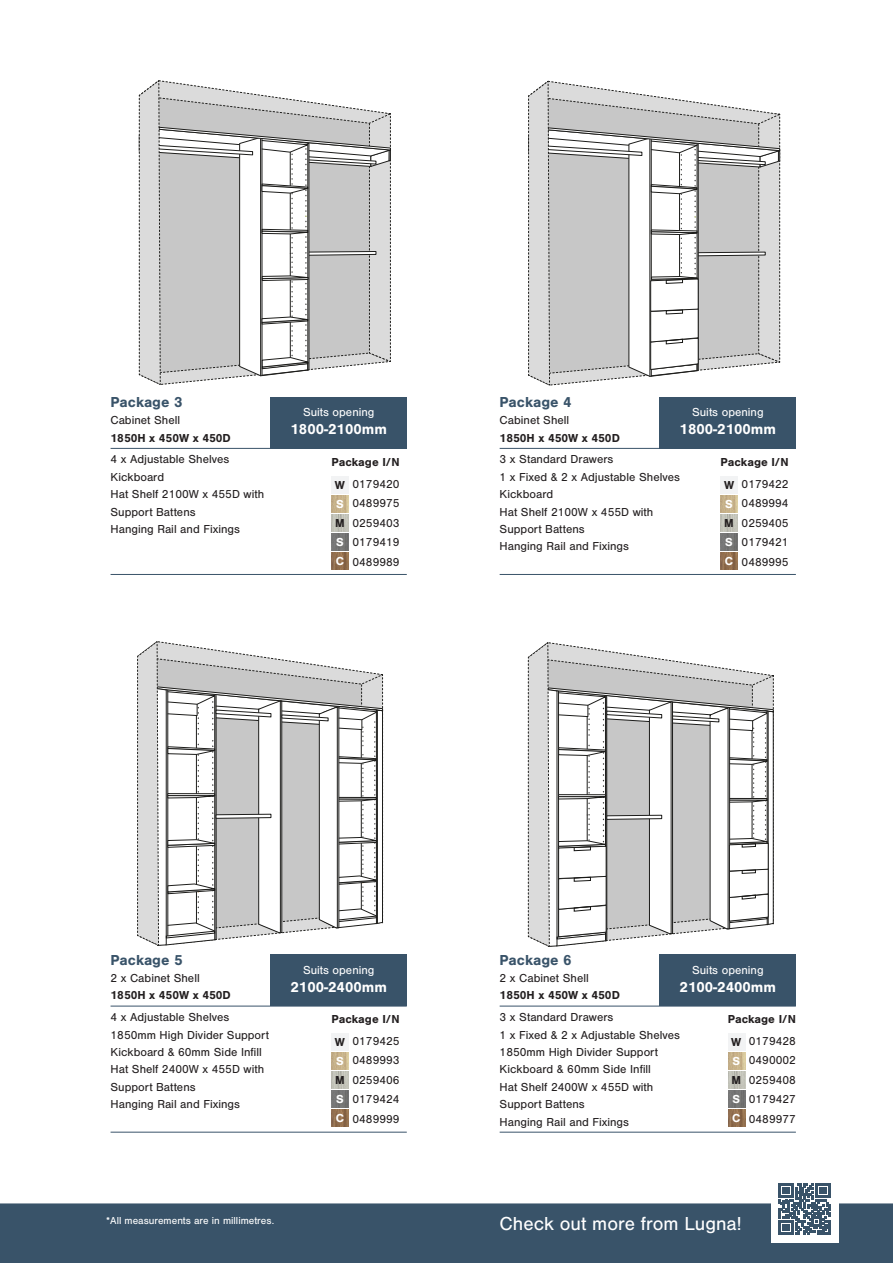
<style>
.page{position:relative;width:893px;height:1263px;background:#fff}
.page>*{position:absolute;margin:0;border:0;box-sizing:border-box;transform-origin:0 0}
.small_para_head{font:19.5px "Nimbus San";color:#fff}
.small_para_head-2{font:700 15px "Nimbus San";color:#fff}
.small_para_head-3{font:700 15px "Nimbus San";letter-spacing:-.005em;color:#395369}
.t1{font:12.3px "Myriad Pro";color:#000}
.productsizeandfeatures{font:12px/17.4px "Nimbus San";color:#231f20}
.finelines{font:12px/19.5px "Nimbus San";color:#231f20}
.productsizeandfeatures-2{font:700 12px/17.4px "Nimbus San";color:#231f20}
.small_para_head-4{font:12px "Nimbus San";color:#fff}
.finelines-2{font:700 12px "Nimbus San";letter-spacing:-.005em;color:#231f20}
.B_S_M{font:700 12px "Nimbus San";color:#fff}
.B_S_M-2{font:700 12px "Nimbus San";color:#231f20}
.productsizeandfeatures-3{font:10.5px "Nimbus San";color:#fff}
.s1{font-weight:400}
</style>
<div class="page">
<svg style="left:138px;top:80px;width:253px;height:305px"></svg>
<svg style="left:528px;top:80px;width:253px;height:306px"></svg>
<div style="left:721px;top:476px;width:17px;height:17px;background:#f2f3f4"></div>
<img style="left:721px;top:495px;width:17px;height:17px">
<img style="left:721px;top:533px;width:17px;height:17px">
<img style="left:721px;top:552px;width:17px;height:17px">
<img style="left:721px;top:514px;width:17px;height:17px">
<div style="left:332px;top:476px;width:17px;height:17px;background:#f2f3f4"></div>
<img style="left:332px;top:495px;width:17px;height:17px">
<img style="left:332px;top:533px;width:17px;height:17px">
<img style="left:332px;top:552px;width:17px;height:17px">
<img style="left:332px;top:514px;width:17px;height:17px">
<hr style="left:111px;top:448px;width:296px;height:1px;background:#395369">
<hr style="left:111px;top:574px;width:296px;height:1px;background:#395369">
<div style="left:271px;top:397px;width:136px;height:51px;background:#395369"></div>
<hr style="left:500px;top:448px;width:296px;height:1px;background:#395369">
<hr style="left:500px;top:574px;width:296px;height:1px;background:#395369">
<div style="left:660px;top:397px;width:136px;height:51px;background:#395369"></div>
<div style="left:332px;top:1033px;width:17px;height:17px;background:#f2f3f4"></div>
<img style="left:332px;top:1052px;width:17px;height:17px">
<img style="left:332px;top:1090px;width:17px;height:17px">
<img style="left:332px;top:1109px;width:17px;height:17px">
<img style="left:332px;top:1071px;width:17px;height:17px">
<hr style="left:111px;top:1006px;width:296px;height:1px;background:#395369">
<hr style="left:111px;top:1132px;width:296px;height:1px;background:#395369">
<svg style="left:137px;top:641px;width:247px;height:305px"></svg>
<div style="left:271px;top:955px;width:136px;height:51px;background:#395369"></div>
<hr style="left:500px;top:1006px;width:296px;height:1px;background:#395369">
<hr style="left:500px;top:1132px;width:296px;height:1px;background:#395369">
<svg style="left:527px;top:642px;width:247px;height:305px"></svg>
<div style="left:728px;top:1033px;width:17px;height:17px;background:#f2f3f4"></div>
<img style="left:728px;top:1052px;width:17px;height:17px">
<img style="left:728px;top:1090px;width:17px;height:17px">
<img style="left:728px;top:1109px;width:17px;height:17px">
<img style="left:728px;top:1071px;width:17px;height:17px">
<div style="left:660px;top:955px;width:136px;height:51px;background:#395369"></div>
<div style="left:0;top:1203px;width:893px;height:60px;background:#395369"></div>
<hr style="left:106px;top:1230px;width:700px;height:1px;background:#395369">
<div style="left:771px;top:1175px;width:67px;height:68px;background:#fff"></div>
<svg style="left:779px;top:1183px;width:51px;height:52px"></svg>
<p class="small_para_head-3" style="left:111px;top:394px;width:73px">Package 3</p>
<p class="productsizeandfeatures-2" style="left:111px;top:412px;width:122px"><span class="s1">Cabinet Shell<br></span>1850H x 450W x 450D</p>
<p class="productsizeandfeatures" style="left:111px;top:451px;width:155px">4 x Adjustable Shelves<br>Kickboard<br>Hat Shelf 2100W x 455D with<br>Support Battens<br>Hanging Rail and Fixings</p>
<p class="small_para_head-3" style="left:500px;top:394px;width:73px">Package 4</p>
<p class="productsizeandfeatures-2" style="left:500px;top:412px;width:122px"><span class="s1">Cabinet Shell<br></span>1850H x 450W x 450D</p>
<p class="productsizeandfeatures" style="left:500px;top:451px;width:182px">3 x Standard Drawers<br>1 x Fixed &amp; 2 x Adjustable Shelves<br>Kickboard<br>Hat Shelf 2100W x 455D with<br>Support Battens<br>Hanging Rail and Fixings</p>
<p class="small_para_head-4" style="left:303px;top:406px;width:73px">Suits opening</p>
<p class="small_para_head-2" style="left:291px;top:421px;width:98px">1800-2100mm</p>
<p class="small_para_head-4" style="left:692px;top:406px;width:73px">Suits opening</p>
<p class="small_para_head-2" style="left:680px;top:421px;width:98px">1800-2100mm</p>
<p class="t1" style="left:205px;top:451px;width:54px">package 3</p>
<p class="finelines-2" style="left:721px;top:455px;width:70px">Package I/N</p>
<p class="finelines" style="left:742px;top:474px;width:49px">0179422</p>
<p class="finelines" style="left:742px;top:494px;width:49px">0489994</p>
<p class="finelines" style="left:742px;top:513px;width:49px">0259405</p>
<p class="finelines" style="left:742px;top:533px;width:49px">0179421</p>
<p class="finelines" style="left:742px;top:552px;width:49px">0489995</p>
<p class="finelines-2" style="left:332px;top:455px;width:70px">Package I/N</p>
<p class="finelines" style="left:353px;top:474px;width:49px">0179420</p>
<p class="finelines" style="left:353px;top:494px;width:49px">0489975</p>
<p class="finelines" style="left:353px;top:513px;width:49px">0259403</p>
<p class="finelines" style="left:353px;top:533px;width:49px">0179419</p>
<p class="finelines" style="left:353px;top:552px;width:49px">0489989</p>
<p class="B_S_M-2" style="left:335px;top:478px;width:12px">W</p>
<p class="B_S_M" style="left:336px;top:497px;width:9px">S</p>
<p class="B_S_M-2" style="left:335px;top:516px;width:11px">M</p>
<p class="B_S_M" style="left:336px;top:535px;width:9px">S</p>
<p class="B_S_M" style="left:336px;top:554px;width:10px">C</p>
<p class="B_S_M-2" style="left:724px;top:478px;width:12px">W</p>
<p class="B_S_M" style="left:725px;top:497px;width:9px">S</p>
<p class="B_S_M-2" style="left:724px;top:516px;width:11px">M</p>
<p class="B_S_M" style="left:725px;top:535px;width:9px">S</p>
<p class="B_S_M" style="left:725px;top:554px;width:10px">C</p>
<p class="small_para_head-3" style="left:500px;top:951px;width:73px">Package 6</p>
<p class="productsizeandfeatures-2" style="left:500px;top:969px;width:122px"><span class="s1">2 x Cabinet Shell<br></span>1850H x 450W x 450D</p>
<p class="productsizeandfeatures" style="left:500px;top:1009px;width:182px">3 x Standard Drawers<br>1 x Fixed &amp; 2 x Adjustable Shelves<br>1850mm High Divider Support<br>Kickboard &amp; 60mm Side Infill<br>Hat Shelf 2400W x 455D with<br>Support Battens<br>Hanging Rail and Fixings</p>
<p class="small_para_head-3" style="left:111px;top:951px;width:73px">Package 5</p>
<p class="productsizeandfeatures-2" style="left:111px;top:969px;width:122px"><span class="s1">2 x Cabinet Shell<br></span>1850H x 450W x 450D</p>
<p class="productsizeandfeatures" style="left:111px;top:1009px;width:160px">4 x Adjustable Shelves<br>1850mm High Divider Support<br>Kickboard &amp; 60mm Side Infill<br>Hat Shelf 2400W x 455D with<br>Support Battens<br>Hanging Rail and Fixings</p>
<p class="small_para_head-4" style="left:303px;top:963px;width:73px">Suits opening</p>
<p class="small_para_head-2" style="left:291px;top:978px;width:98px">2100-2400mm</p>
<p class="small_para_head-4" style="left:692px;top:963px;width:73px">Suits opening</p>
<p class="small_para_head-2" style="left:680px;top:978px;width:98px">2100-2400mm</p>
<p class="finelines-2" style="left:332px;top:1012px;width:70px">Package I/N</p>
<p class="finelines" style="left:353px;top:1031px;width:49px">0179425</p>
<p class="finelines" style="left:353px;top:1051px;width:49px">0489993</p>
<p class="finelines" style="left:353px;top:1070px;width:49px">0259406</p>
<p class="finelines" style="left:353px;top:1090px;width:49px">0179424</p>
<p class="finelines" style="left:353px;top:1109px;width:49px">0489999</p>
<p class="finelines-2" style="left:728px;top:1012px;width:70px">Package I/N</p>
<p class="finelines" style="left:749px;top:1031px;width:49px">0179428<br>0490002</p>
<p class="finelines" style="left:749px;top:1070px;width:49px">0259408</p>
<p class="finelines" style="left:749px;top:1090px;width:49px">0179427</p>
<p class="finelines" style="left:749px;top:1109px;width:49px">0489977</p>
<p class="B_S_M-2" style="left:335px;top:1035px;width:12px">W</p>
<p class="B_S_M" style="left:336px;top:1054px;width:9px">S</p>
<p class="B_S_M-2" style="left:335px;top:1073px;width:11px">M</p>
<p class="B_S_M" style="left:336px;top:1092px;width:9px">S</p>
<p class="B_S_M" style="left:336px;top:1111px;width:10px">C</p>
<p class="B_S_M-2" style="left:731px;top:1035px;width:12px">W</p>
<p class="B_S_M" style="left:732px;top:1054px;width:9px">S</p>
<p class="B_S_M-2" style="left:731px;top:1073px;width:11px">M</p>
<p class="B_S_M" style="left:732px;top:1092px;width:9px">S</p>
<p class="B_S_M" style="left:732px;top:1111px;width:10px">C</p>
<p class="t1" style="left:156px;top:1048px;width:54px">package 5</p>
<p class="t1" style="left:615px;top:1050px;width:54px">package 6</p>
<p class="productsizeandfeatures-3" style="left:106px;top:1215px;width:169px">*All measurements are in millimetres.</p>
<p class="small_para_head" style="left:500px;top:1213px;width:244px">Check out more from Lugna!</p>
</div>
